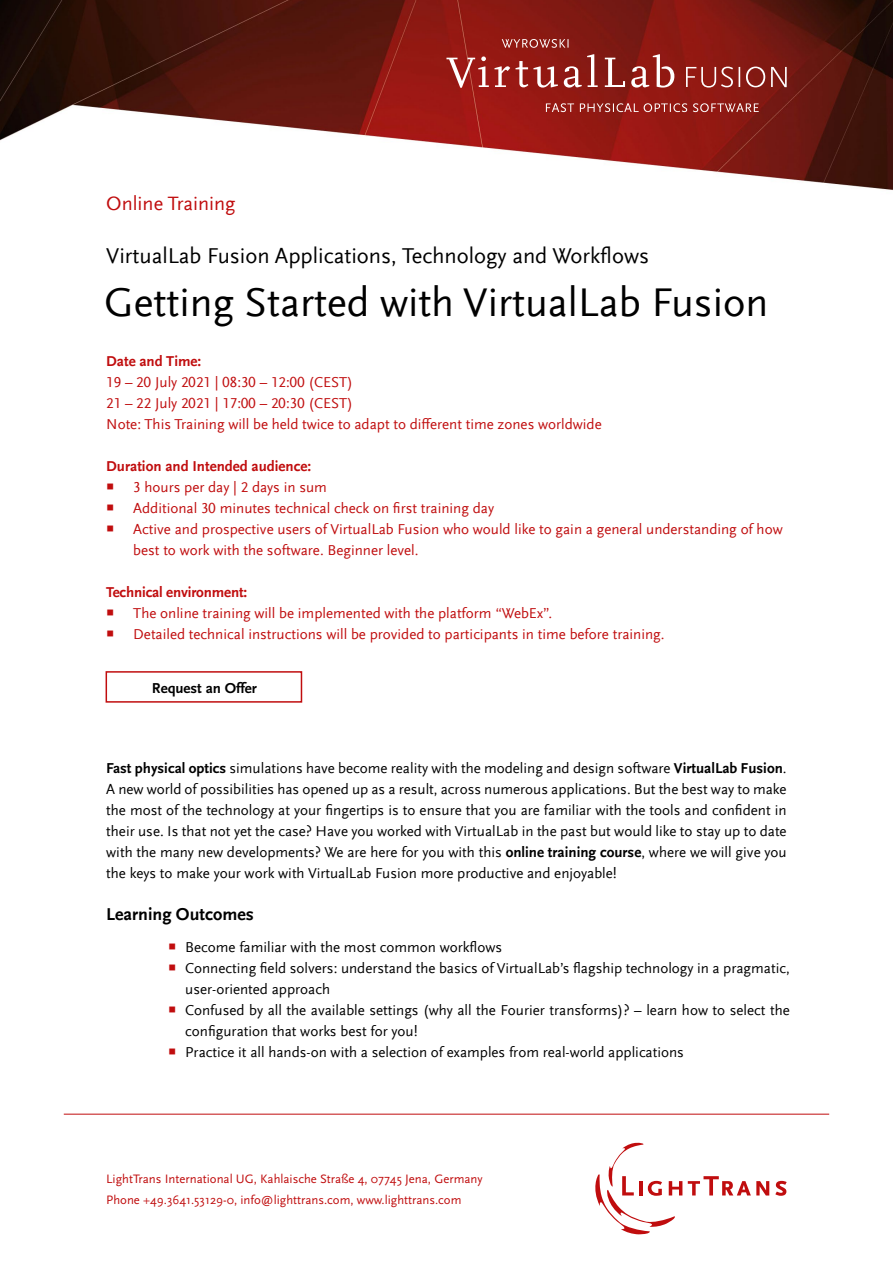
<style>
.page{position:relative;width:893px;height:1263px;background:#fff}
.page>*{position:absolute;margin:0;border:0;box-sizing:border-box;transform-origin:0 0}
.t1{font:42px "Scala Sans Offc Pro";color:#000}
.t2{font:22.5px "Scala Sans Offc Pro";color:#000}
.t3{font:20.25px "Scala Sans Offc Pro";color:#c00d0e}
.t4{font:700 18px "Scala Sans Offc Pro";color:#000}
.t5{font:15px/21px "Scala Sans Offc Pro";color:#000;text-align:justify}
.t6{font:15px/21px "Scala Sans Offc Pro";color:#c00d0e}
.t7{font:700 15px "Scala Sans Offc Pro";color:#c00d0e}
.t8{font:700 15px "Scala Sans";color:#000}
.t9{font:12.75px/21px "Scala Sans";color:#c00d0e}
.s1{font-family:"Scala Sans";font-weight:700}
.s2{font-weight:700}
</style>
<div class="page">
<img style="left:0;top:0;width:893px;height:1235px">
<svg style="left:446px;top:39px;width:341px;height:73px;background:#99302a"></svg>
<svg style="left:688px;top:1176px;width:81px;height:19px"></svg>
<svg style="left:775px;top:1181px;width:12px;height:15px"></svg>
<svg style="left:591px;top:1140px;width:91px;height:94px"></svg>
<hr style="left:64px;top:1114px;width:765px;height:1px;background:#c00d0e">
<div style="left:106px;top:671px;width:196px;height:32px;border:2px solid #c00d0e"></div>
<svg style="left:108px;top:484px;width:5px;height:6px"></svg>
<svg style="left:108px;top:505px;width:5px;height:6px"></svg>
<svg style="left:108px;top:526px;width:5px;height:6px"></svg>
<svg style="left:108px;top:610px;width:5px;height:6px"></svg>
<svg style="left:108px;top:631px;width:5px;height:6px"></svg>
<svg style="left:170px;top:943px;width:5px;height:6px"></svg>
<svg style="left:170px;top:964px;width:5px;height:6px"></svg>
<svg style="left:170px;top:1006px;width:5px;height:6px"></svg>
<svg style="left:170px;top:1048px;width:5px;height:6px"></svg>
<h3 class="t3" style="left:106px;top:192px;width:131px">Online Training</h3>
<h2 class="t2" style="left:106px;top:243px;width:544px">VirtualLab Fusion Applications, Technology and Workflows</h2>
<h1 class="t1" style="left:104px;top:278px;width:666px">Getting Started with VirtualLab Fusion</h1>
<p class="t7" style="left:106px;top:353px;width:96px">Date and Time:</p>
<p class="t6" style="left:106px;top:372px;width:497px">19 – 20 July 2021 | 08:30 – 12:00 (CEST)<br>21 – 22 July 2021 | 17:00 – 20:30 (CEST)<br>Note: This Training will be held twice to adapt to different time zones worldwide</p>
<p class="t7" style="left:106px;top:458px;width:206px">Duration and Intended audience:</p>
<p class="t6" style="left:133px;top:477px;width:651px">3 hours per day | 2 days in sum<br>Additional 30 minutes technical check on first training day<br>Active and prospective users of VirtualLab Fusion who would like to gain a general understanding of how best to work with the software. Beginner level.</p>
<p class="t7" style="left:106px;top:584px;width:143px">Technical environment:</p>
<p class="t6" style="left:133px;top:603px;width:533px">The online training will be implemented with the platform “WebEx”.<br>Detailed technical instructions will be provided to participants in time before training.</p>
<p class="t8" style="left:152px;top:680px;width:106px">Request an Offer</p>
<p class="t5" style="left:106px;top:757px;width:682px"><span class="s1">Fast physical optics</span> simulations have become reality with the modeling and design software <span class="s2">VirtualLab Fusion</span>.<br>A new world of possibilities has opened up as a result, across numerous applications. But the best way to make the most of the technology at your fingertips is to ensure that you are familiar with the tools and confident in their use. Is that not yet the case? Have you worked with VirtualLab in the past but would like to stay up to date with the many new developments? We are here for you with this <span class="s2">online training course</span>, where we will give you the keys to make your work with VirtualLab Fusion more productive and enjoyable!</p>
<p class="t4" style="left:106px;top:904px;width:149px">Learning Outcomes</p>
<p class="t5" style="left:185px;top:937px;width:606px;text-align:left">Become familiar with the most common workflows<br>Connecting field solvers: understand the basics of VirtualLab’s flagship technology in a pragmatic, user-oriented approach<br>Confused by all the available settings (why all the Fourier transforms)? – learn how to select the configuration that works best for you!<br>Practice it all hands-on with a selection of examples from real-world applications</p>
<p class="t9" style="left:106px;top:1168px;width:378px">LightTrans International UG, Kahlaische Straße 4, 07745 Jena, Germany<br>Phone +49.3641.53129-0, info@lighttrans.com, www.lighttrans.com</p>
</div>
